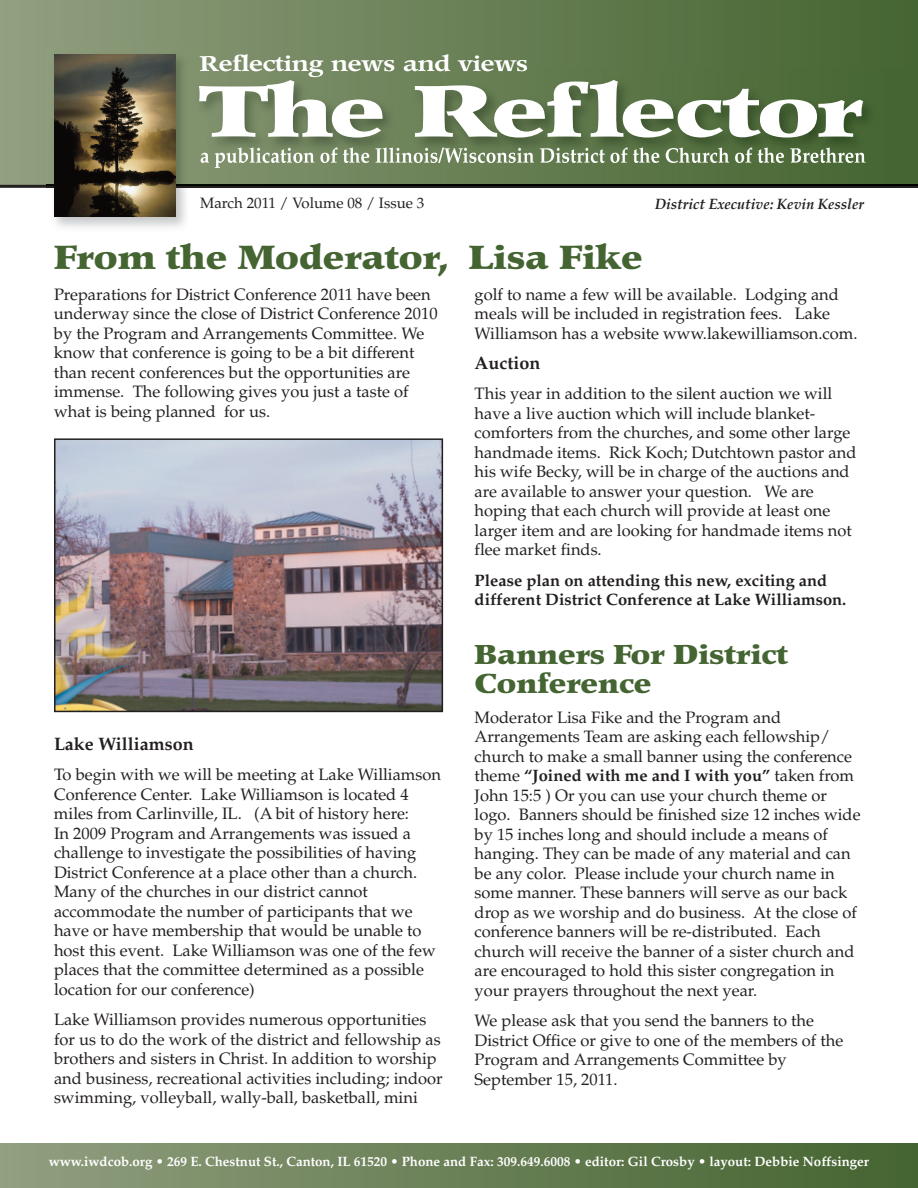
<style>
.page{position:relative;width:918px;height:1188px;background:#fff}
.page>*{position:absolute;margin:0;border:0;box-sizing:border-box;transform-origin:0 0}
.t1{font:700 72px "Poppl Pontifex BE";letter-spacing:-.025em;color:#fff;scale:1.45 1}
.t2{font:700 33px "Poppl Pontifex BE";color:#446431;scale:1.2 1}
.t3{font:700 27px/28.5px "Poppl Pontifex BE";color:#446431;scale:1.2 1}
.t4{font:500 21px "Poppl Pontifex BE";color:#fff;scale:1.2 1}
.t5{font:700 18px "Palatino";color:#231f20}
.t6{font:16.5px/19.5px "Palatino";color:#231f20}
.t7{font:700 16.5px/19.5px "Palatino";color:#231f20}
.t8{font:italic 700 15px "Palatino";color:#231f20;scale:.95 1}
.t9{font:15px "Palatino";color:#231f20}
.t10{font:700 13.5px "Palatino";color:#fff}
.s1{font-weight:700}
</style>
<div class="page">
<div style="left:0;top:0;width:918px;height:187px;background:linear-gradient(to right,#919e7f,#446430)"></div>
<hr style="left:0;top:185px;width:918px;height:3px;background:#231f20">
<img style="left:47px;top:47px;width:148px;height:21px">
<img style="left:47px;top:68px;width:134px;height:118px">
<img style="left:54px;top:54px;width:122px;height:163px">
<img style="left:195px;top:68px;width:723px;height:117px">
<img style="left:200px;top:68px;width:108px;height:3px">
<img style="left:201px;top:147px;width:78px;height:21px">
<img style="left:181px;top:188px;width:7px;height:3px">
<img style="left:181px;top:68px;width:14px;height:117px">
<svg style="left:181px;top:185px;width:14px;height:1px"></svg>
<div style="left:0;top:1144px;width:918px;height:44px;background:linear-gradient(to right,#919e7f,#44632f)"></div>
<img style="left:57px;top:441px;width:383px;height:268px">
<div style="left:54px;top:438px;width:389px;height:274px;border:2px solid #231f20"></div>
<p class="t4" style="left:200px;top:55px;width:275px">Reflecting news and views</p>
<h1 class="t1" style="left:199px;top:82px;width:459px">The Reflector</h1>
<p class="t9" style="left:200px;top:197px;width:225px">March 2011 / Volume 08 / Issue 3</p>
<p class="t8" style="left:655px;top:198px;width:221px">District Executive: Kevin Kessler</p>
<h2 class="t2" style="left:54px;top:244px;width:492px">From the Moderator, Lisa Fike</h2>
<p class="t6" style="left:475px;top:286px;width:385px">golf to name a few will be available. Lodging and meals will be included in registration fees. Lake<br>Williamson has a website www.lakewilliamson.com.</p>
<p class="t5" style="left:475px;top:356px;width:67px">Auction</p>
<p class="t6" style="left:475px;top:386px;width:383px">This year in addition to the silent auction we will have a live auction which will include blanket&shy;comforters from the churches, and some other large handmade items. Rick Koch; Dutchtown pastor and his wife Becky, will be in charge of the auctions and are available to answer your question. We are hoping that each church will provide at least one larger item and are looking for handmade items not flee market finds.</p>
<p class="t7" style="left:475px;top:572px;width:373px">Please plan on attending this new, exciting and different District Conference at Lake Williamson.</p>
<h3 class="t3" style="left:475px;top:643px;width:263px">Banners For District<br>Conference</h3>
<p class="t6" style="left:475px;top:709px;width:387px">Moderator Lisa Fike and the Program and Arrangements Team are asking each fellowship/ church to make a small banner using the conference theme <span class="s1">“Joined with me and I with you”</span> taken from John 15:5 ) Or you can use your church theme or logo. Banners should be finished size 12 inches wide by 15 inches long and should include a means of hanging. They can be made of any material and can be any color. Please include your church name in some manner. These banners will serve as our back drop as we worship and do business. At the close of conference banners will be re-distributed. Each church will receive the banner of a sister church and are encouraged to hold this sister congregation in your prayers throughout the next year.</p>
<p class="t6" style="left:475px;top:1013px;width:370px">We please ask that you send the banners to the District Office or give to one of the members of the Program and Arrangements Committee by September 15, 2011.</p>
<p class="t6" style="left:54px;top:286px;width:385px">Preparations for District Conference 2011 have been underway since the close of District Conference 2010 by the Program and Arrangements Committee. We know that conference is going to be a bit different than recent conferences but the opportunities are immense. The following gives you just a taste of what is being planned for us.</p>
<p class="t5" style="left:54px;top:737px;width:141px">Lake Williamson</p>
<p class="t6" style="left:54px;top:767px;width:389px">To begin with we will be meeting at Lake Williamson Conference Center. Lake Williamson is located 4 miles from Carlinville, IL. (A bit of history here:<br>In 2009 Program and Arrangements was issued a challenge to investigate the possibilities of having District Conference at a place other than a church.<br>Many of the churches in our district cannot accommodate the number of participants that we have or have membership that would be unable to host this event. Lake Williamson was one of the few places that the committee determined as a possible location for our conference)</p>
<p class="t6" style="left:54px;top:1012px;width:390px">Lake Williamson provides numerous opportunities for us to do the work of the district and fellowship as brothers and sisters in Christ. In addition to worship and business, recreational activities including; indoor swimming, volleyball, wally-ball, basketball, mini</p>
<p class="t10" style="left:49px;top:1157px;width:822px">www.iwdcob.org • 269 E. Chestnut St., Canton, IL 61520 • Phone and Fax: 309.649.6008 • editor: Gil Crosby • layout: Debbie Noffsinger</p>
</div>
